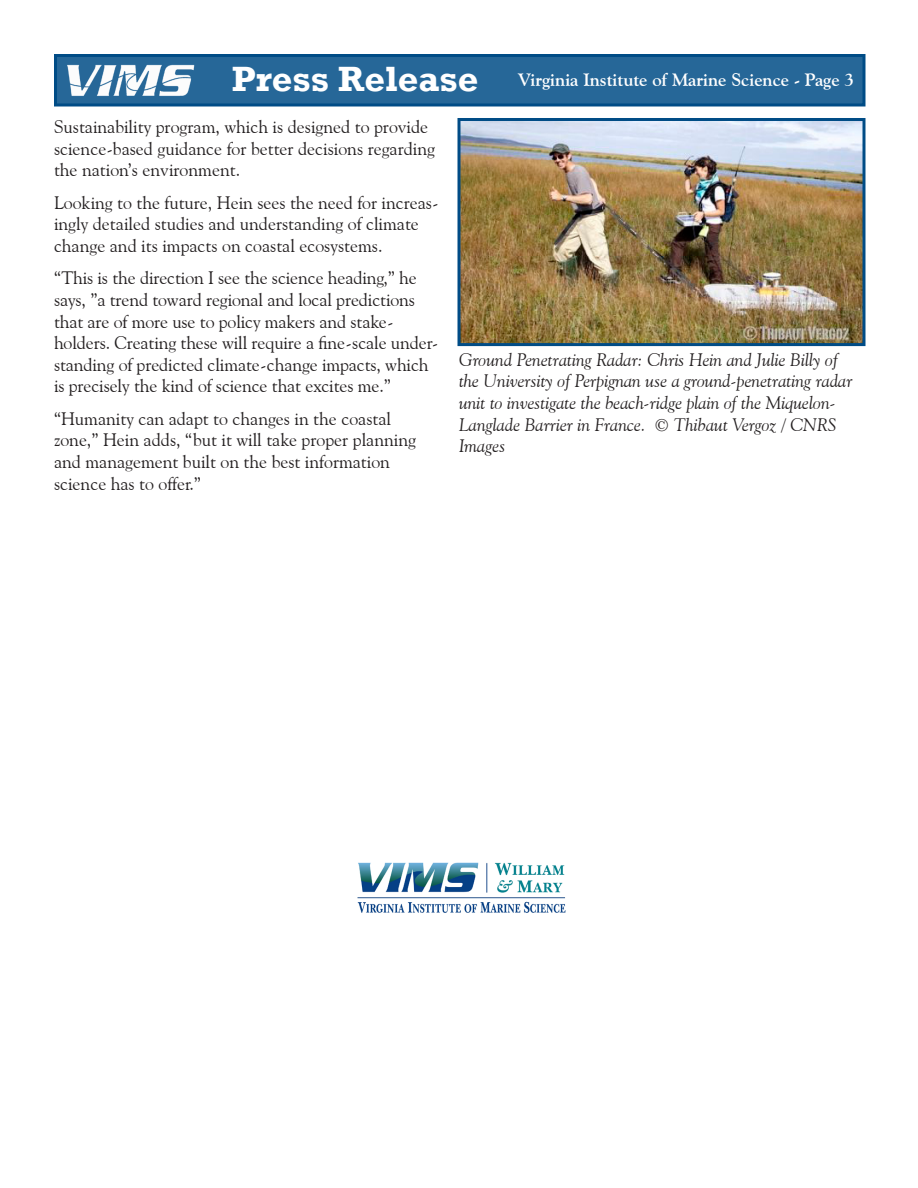
<style>
.page{position:relative;width:918px;height:1188px;background:#fff}
.page>*{position:absolute;margin:0;border:0;box-sizing:border-box;transform-origin:0 0}
.Press_Release_Headin{font:700 36px "Rockwell";color:#fff}
.Body_Text{font:18px/21.6px "Goudy Old Style BT";color:#231f20}
.Cutline{font:italic 18px/21.6px "Goudy Old Style BT";color:#231f20}
.Running_Head_-_pg{font:700 18px "Goudy Old Style BT";color:#fff}
</style>
<div class="page">
<img style="left:357px;top:862px;width:209px;height:51px">
<div style="left:54px;top:54px;width:812px;height:52px;background:#266798;border:3px solid #004c86"></div>
<img style="left:67px;top:65px;width:128px;height:31px">
<img style="left:462px;top:122px;width:400px;height:220px">
<div style="left:458px;top:118px;width:408px;height:228px;border:3px solid #004c86"></div>
<p class="Press_Release_Headin" style="left:232px;top:57px;width:248px">Press Release</p>
<p class="Running_Head_-_pg" style="left:518px;top:69px;width:338px">Virginia Institute of Marine Science - Page 3</p>
<p class="Body_Text" style="left:54px;top:116px;width:383px">Sustainability program, which is designed to provide science-based guidance for better decisions regarding the nation’s environment.</p>
<p class="Body_Text" style="left:54px;top:191px;width:386px">Looking to the future, Hein sees the need for increas&shy;ingly detailed studies and understanding of climate change and its impacts on coastal ecosystems.</p>
<p class="Body_Text" style="left:54px;top:267px;width:385px">“This is the direction I see the science heading,” he says, ”a trend toward regional and local predictions that are of more use to policy makers and stake&shy;holders. Creating these will require a fine-scale under&shy;standing of predicted climate-change impacts, which is precisely the kind of science that excites me.”</p>
<p class="Body_Text" style="left:54px;top:407px;width:364px">“Humanity can adapt to changes in the coastal zone,” Hein adds, “but it will take proper planning and management built on the best information science has to offer.”</p>
<p class="Cutline" style="left:459px;top:348px;width:395px">Ground Penetrating Radar: Chris Hein and Julie Billy of the University of Perpignan use a ground-penetrating radar unit to investigate the beach-ridge plain of the Miquelon-Langlade Barrier in France. © Thibaut Vergoz / CNRS Images</p>
</div>
